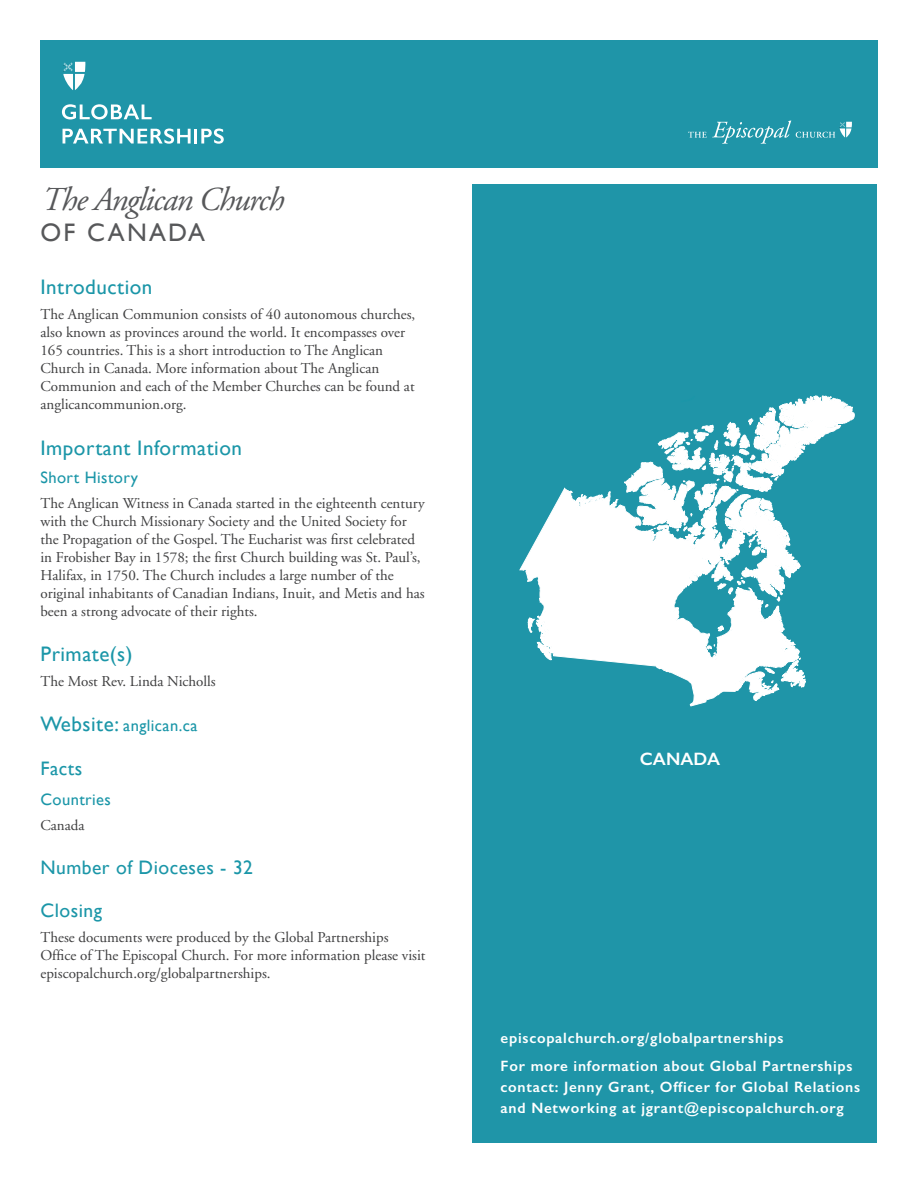
<style>
.page{position:relative;width:918px;height:1188px;background:#fff}
.page>*{position:absolute;margin:0;border:0;box-sizing:border-box;transform-origin:0 0}
.t1{font:italic 33.45px "Adobe Garamond";letter-spacing:-.04em;color:#57585a}
.t2{font:25.35px "Gill Sans";letter-spacing:.09em;color:#57585a}
.t3{font:21px "Gill Sans";letter-spacing:.025em;color:#1b96a8}
.t4{font:19.5px "Gill Sans";letter-spacing:.025em;color:#1b96a8}
.t5{font:600 18px "Gill Sans";color:#fff}
.t6{font:16.5px "Gill Sans";letter-spacing:.025em;color:#1b96a8}
.t7{font:15px/18px "Adobe Garamond";color:#3e3e3f}
.t8{font:600 15px/21px "Gill Sans";letter-spacing:.05em;color:#fff}
.s1{font-size:21px}
</style>
<div class="page">
<div style="left:40px;top:40px;width:838px;height:128px;background:#1f95a8"></div>
<div style="left:472px;top:184px;width:406px;height:959px;background:#1f95a8"></div>
<svg style="left:688px;top:121px;width:164px;height:23px"></svg>
<svg style="left:63px;top:62px;width:22px;height:28px"></svg>
<svg style="left:62px;top:104px;width:90px;height:15px"></svg>
<svg style="left:63px;top:129px;width:161px;height:15px"></svg>
<svg style="left:519px;top:395px;width:336px;height:311px"></svg>
<p class="t1" style="left:40px;top:182px;width:244px">The Anglican Church</p>
<p class="t2" style="left:40px;top:217px;width:166px">OF CANADA</p>
<p class="t3" style="left:40px;top:275px;width:113px">Introduction</p>
<p class="t7" style="left:40px;top:306px;width:376px">The Anglican Communion consists of 40 autonomous churches, also known as provinces around the world. It encompasses over 165 countries. This is a short introduction to The Anglican Church in Canada. More information about The Anglican Communion and each of the Member Churches can be found at anglicancommunion.org.</p>
<p class="t3" style="left:40px;top:435px;width:203px">Important Information</p>
<p class="t6" style="left:40px;top:468px;width:99px">Short History</p>
<p class="t7" style="left:40px;top:494px;width:386px">The Anglican Witness in Canada started in the eighteenth century with the Church Missionary Society and the United Society for the Propagation of the Gospel. The Eucharist was first celebrated in Frobisher Bay in 1578; the first Church building was St. Paul’s, Halifax, in 1750. The Church includes a large number of the original inhabitants of Canadian Indians, Inuit, and Metis and has been a strong advocate of their rights.</p>
<p class="t3" style="left:40px;top:642px;width:94px">Primate(s)</p>
<p class="t7" style="left:40px;top:673px;width:177px">The Most Rev. Linda Nicholls</p>
<p class="t6" style="left:40px;top:716px;width:158px"><span class="s1">Website:</span> anglican.ca</p>
<p class="t4" style="left:40px;top:757px;width:43px">Facts</p>
<p class="t6" style="left:40px;top:790px;width:72px">Countries</p>
<p class="t7" style="left:40px;top:817px;width:46px">Canada</p>
<p class="t4" style="left:40px;top:856px;width:214px">Number of Dioceses - 32</p>
<p class="t4" style="left:40px;top:899px;width:63px">Closing</p>
<p class="t7" style="left:40px;top:929px;width:387px">These documents were produced by the Global Partnerships<br>Office of The Episcopal Church. For more information please visit episcopalchurch.org/globalpartnerships.</p>
<p class="t5" style="left:640px;top:748px;width:82px">CANADA</p>
<p class="t8" style="left:501px;top:1027px;width:284px">episcopalchurch.org/globalpartnerships</p>
<p class="t8" style="left:501px;top:1055px;width:361px">For more information about Global Partnerships contact: Jenny Grant, Officer for Global Relations and Networking at jgrant@episcopalchurch.org</p>
</div>
